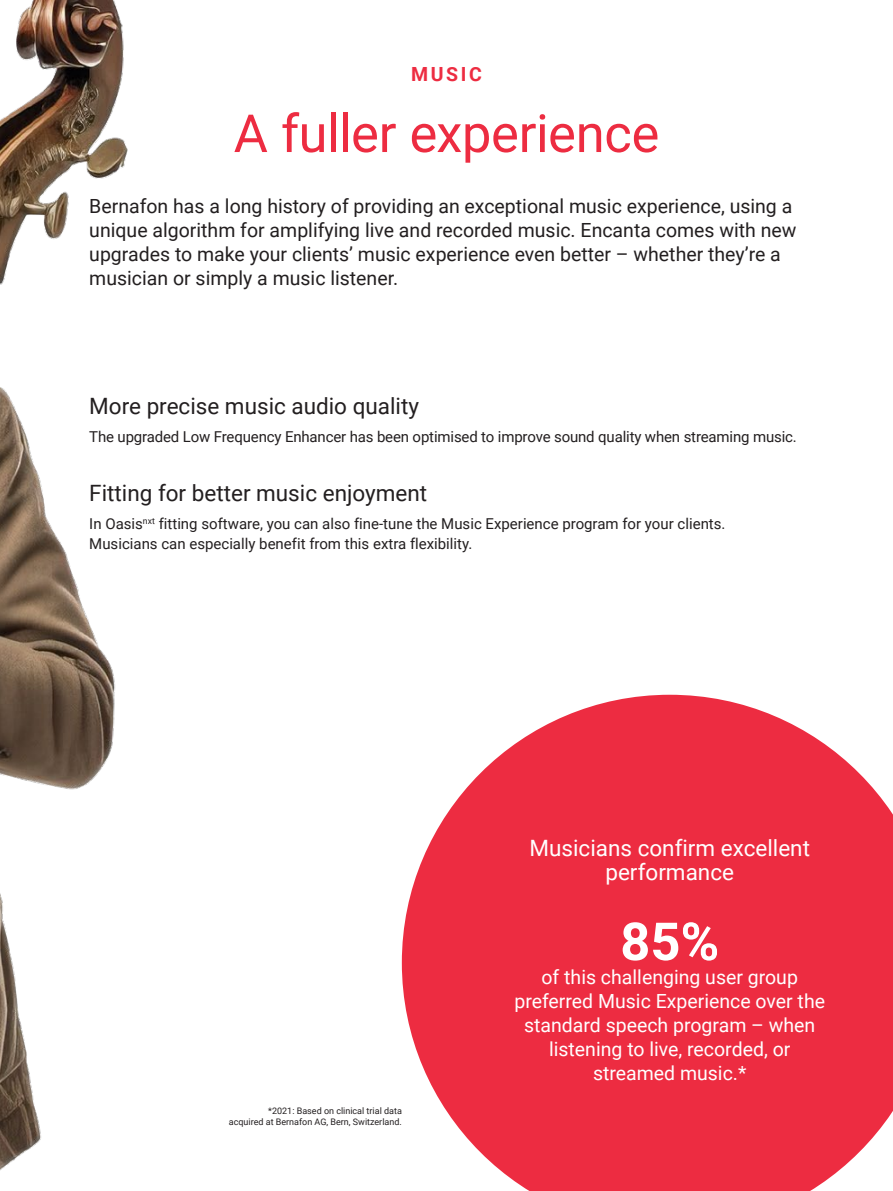
<style>
.page{position:relative;width:893px;height:1191px;background:#fff}
.page>*{position:absolute;margin:0;border:0;box-sizing:border-box;transform-origin:0 0}
.t1{font:52.5px "Roboto";letter-spacing:-.01em;color:#ed2c41}
.t2{font:700 52.5px "Roboto";color:#fff}
.t3{font:22.5px "Roboto";color:#231f20}
.t4{font:22.5px/24px "Roboto";color:#fff;text-align:center}
.t5{font:19.5px/24px "Roboto";color:#231f20}
.t6{font:19.5px/24px "Roboto";color:#fff;text-align:center}
.t7{font:700 19.5px "Roboto";letter-spacing:.135em;color:#ed2c41}
.t8{font:15px/19.5px "Roboto";color:#231f20}
.t9{font:9px/11.2px "Roboto";color:#231f20;text-align:right}
</style>
<div class="page">
<img style="left:0;top:0;width:128px;height:1171px">
<svg style="left:402px;top:694px;width:491px;height:497px;fill:#ed2c41"></svg>
<p class="t7" style="left:411px;top:60px;width:72px">MUSIC</p>
<h1 class="t1" style="left:234px;top:97px;width:427px">A fuller experience</h1>
<p class="t5" style="left:89px;top:193px;width:709px">Bernafon has a long history of providing an exceptional music experience, using a unique algorithm for amplifying live and recorded music. Encanta comes with new upgrades to make your clients’ music experience even better – whether they’re a musician or simply a music listener.</p>
<p class="t3" style="left:89px;top:390px;width:331px">More precise music audio quality</p>
<p class="t8" style="left:89px;top:426px;width:709px">The upgraded Low Frequency Enhancer has been optimised to improve sound quality when streaming music.</p>
<p class="t3" style="left:89px;top:477px;width:339px">Fitting for better music enjoyment</p>
<p class="t8" style="left:89px;top:513px;width:638px">In Oasis<sup>nxt</sup> fitting software, you can also fine-tune the Music Experience program for your clients.<br>Musicians can especially benefit from this extra flexibility.</p>
<p class="t9" style="left:229px;top:1104px;width:174px">*2021: Based on clinical trial data<br>acquired at Bernafon AG, Bern, Switzerland.</p>
<p class="t4" style="left:529px;top:834px;width:282px">Musicians confirm excellent performance</p>
<h1 class="t2" style="left:620px;top:904px;width:101px">85%</h1>
<p class="t6" style="left:514px;top:964px;width:312px">of this challenging user group preferred Music Experience over the standard speech program – when listening to live, recorded, or streamed music.*</p>
</div>
